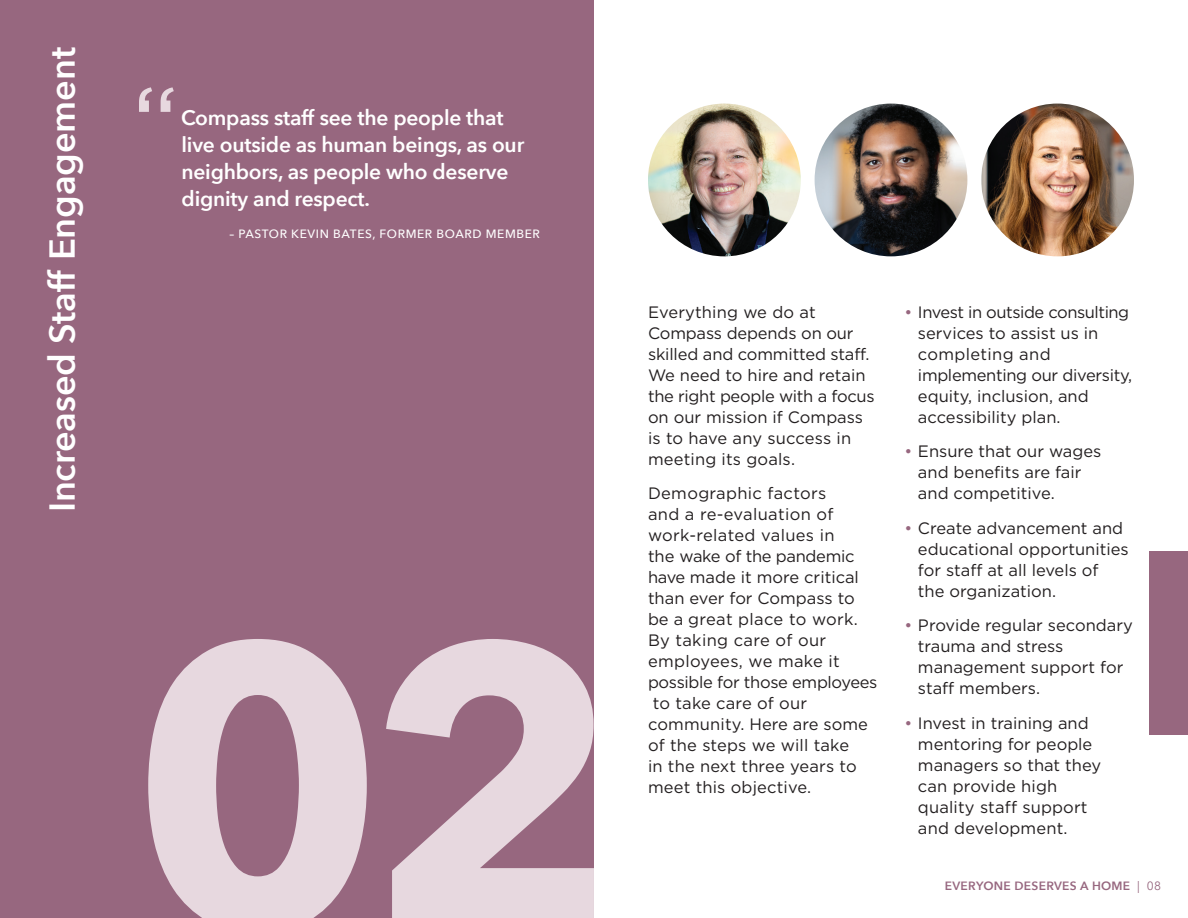
<style>
.page{position:relative;width:1188px;height:918px;background:#fff}
.page>*{position:absolute;margin:0;border:0;box-sizing:border-box;transform-origin:0 0}
.t1{font:700 394.35px "Avenir Next";color:#e7d8df}
.t2{font:108px "Gotham";color:#e7d8df}
.t3{font:600 36px "Avenir Next";letter-spacing:-.005em;color:#fff}
.t4{font:600 21px/27px "Avenir Next";letter-spacing:-.01em;color:#fff}
.t5{font:16.5px/21px "Gotham";color:#231f20}
.t6{font:500 12px "Avenir Next";letter-spacing:.05em;color:#fff}
.t7{font:600 12px "Avenir Next";letter-spacing:.025em;color:#97677f}
.s1{color:#97677f}
.s2{font-weight:400}
</style>
<div class="page">
<div style="left:0;top:0;width:594px;height:918px;background:#97677f"></div>
<img style="left:648px;top:104px;width:153px;height:152px;border-radius:76px">
<img style="left:815px;top:104px;width:152px;height:152px;border-radius:76px">
<img style="left:981px;top:104px;width:153px;height:152px;border-radius:76px">
<div style="left:1149px;top:551px;width:39px;height:184px;background:#97677f"></div>
<h3 class="t3" style="left:31px;top:512px;width:467px;rotate:-90deg">Increased Staff Engagement</h3>
<h2 class="t2" style="left:131px;top:66px;width:50px">“</h2>
<p class="t4" style="left:181px;top:103px;width:345px">Compass staff see the people that live outside as human beings, as our neighbors, as people who deserve dignity and respect.</p>
<p class="t6" style="left:229px;top:223px;width:312px">– PASTOR KEVIN BATES, FORMER BOARD MEMBER</p>
<h1 class="t1" style="left:130px;top:446px;width:491px">02</h1>
<p class="t5" style="left:648px;top:301px;width:228px">Everything we do at<br>Compass depends on our skilled and committed staff.<br>We need to hire and retain the right people with a focus on our mission if Compass is to have any success in meeting its goals.</p>
<p class="t5" style="left:648px;top:482px;width:231px">Demographic factors<br>and a re-evaluation of work-related values in<br>the wake of the pandemic have made it more critical than ever for Compass to be a great place to work.<br>By taking care of our employees, we make it possible for those employees to take care of our community. Here are some of the steps we will take<br>in the next three years to meet this objective.</p>
<p class="t5" style="left:918px;top:301px;width:216px;text-indent:-13px"><span class="s1">•</span> Invest in outside consulting services to assist us in completing and implementing our diversity, equity, inclusion, and accessibility plan.</p>
<p class="t5" style="left:918px;top:440px;width:185px;text-indent:-13px"><span class="s1">•</span> Ensure that our wages and benefits are fair and competitive.</p>
<p class="t5" style="left:918px;top:517px;width:212px;text-indent:-13px"><span class="s1">•</span> Create advancement and educational opportunities for staff at all levels of the organization.</p>
<p class="t5" style="left:918px;top:614px;width:216px;text-indent:-13px"><span class="s1">•</span> Provide regular secondary trauma and stress management support for staff members.</p>
<p class="t5" style="left:918px;top:712px;width:185px;text-indent:-13px"><span class="s1">•</span> Invest in training and mentoring for people managers so that they can provide high quality staff support and development.</p>
<p class="t7" style="left:945px;top:876px;width:218px">EVERYONE DESERVES A HOME <span class="s2">| 08</span></p>
</div>
